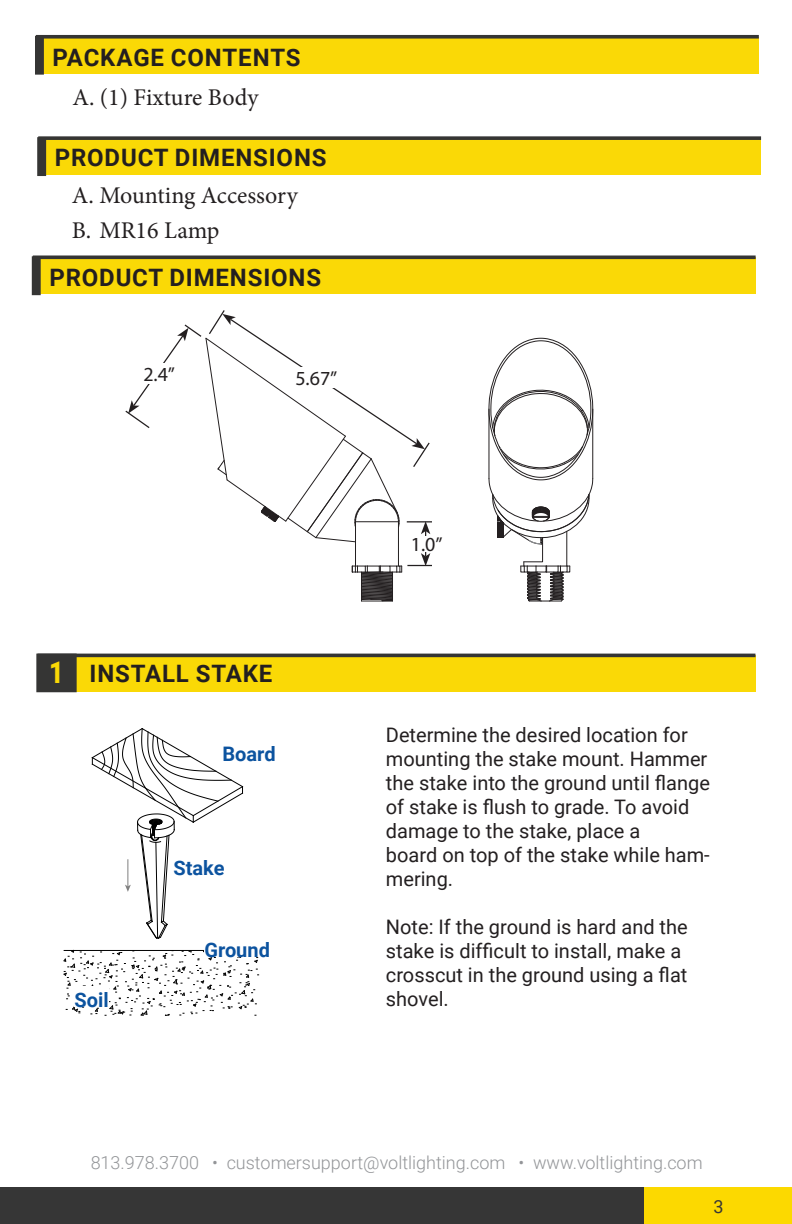
<style>
.page{position:relative;width:792px;height:1224px;background:#fff}
.page>*{position:absolute;margin:0;border:0;box-sizing:border-box;transform-origin:0 0}
.spec_numbers{font:900 30px "Roboto";color:#fad906;scale:.84 1}
.Safety_Heading{font:700 24px "Roboto";letter-spacing:.035em;color:#231f20}
.t1{font:24px "Minion Pro";color:#231f20}
.t2{font:20px/24px "Roboto";color:#231f20}
.t3{font:700 20px "Roboto";color:#0c539f}
.t4{font:20px "Myriad Pro";color:#231f20}
.copyright{font:300 18px "Roboto";color:#939598}
.t5{font:18px "Roboto";color:#363636}
</style>
<div class="page">
<div style="left:39px;top:37px;width:720px;height:37px;background:#fad906"></div>
<div style="left:35px;top:36px;width:9px;height:39px;background:#353534;border:2px solid #353534"></div>
<div style="left:36px;top:35px;width:723px;height:4px;border:2px solid #353534"></div>
<div style="left:42px;top:138px;width:719px;height:37px;background:#fad906"></div>
<div style="left:37px;top:137px;width:9px;height:39px;background:#353534;border:2px solid #353534"></div>
<div style="left:38px;top:136px;width:723px;height:4px;border:2px solid #353534"></div>
<div style="left:44px;top:655px;width:711px;height:37px;background:#fad906"></div>
<div style="left:38px;top:654px;width:717px;height:3px;border:2px solid #353534"></div>
<div style="left:37px;top:655px;width:39px;height:36px;background:#353534"></div>
<div style="left:36px;top:654px;width:41px;height:38px;border:2px solid #353534"></div>
<div style="left:1px;top:1188px;width:644px;height:36px;background:#363636"></div>
<div style="left:645px;top:1188px;width:147px;height:36px;background:#fcd900"></div>
<div style="left:36px;top:257px;width:720px;height:37px;background:#fad906"></div>
<div style="left:32px;top:256px;width:9px;height:39px;background:#353534;border:2px solid #353534"></div>
<div style="left:33px;top:255px;width:723px;height:4px;border:2px solid #353534"></div>
<svg style="left:488px;top:337px;width:106px;height:265px"></svg>
<svg style="left:125px;top:310px;width:307px;height:292px"></svg>
<svg style="left:63px;top:949px;width:196px;height:67px"></svg>
<hr style="left:64px;top:950px;width:196px;height:1px;background:#000">
<svg style="left:91px;top:728px;width:153px;height:211px"></svg>
<div style="left:222px;top:740px;width:54px;height:21px;background:#fff"></div>
<div style="left:173px;top:854px;width:52px;height:21px;background:#fff"></div>
<div style="left:75px;top:986px;width:34px;height:21px;background:#fff"></div>
<div style="left:204px;top:936px;width:66px;height:21px;background:#fff"></div>
<p class="Safety_Heading" style="left:53px;top:40px;width:250px">PACKAGE CONTENTS</p>
<p class="t1" style="left:72px;top:81px;width:188px">A. (1) Fixture Body</p>
<p class="Safety_Heading" style="left:55px;top:141px;width:273px">PRODUCT DIMENSIONS</p>
<p class="t1" style="left:72px;top:180px;width:227px">A. Mounting Accessory</p>
<p class="t1" style="left:72px;top:214px;width:149px">B. MR16 Lamp</p>
<p class="Safety_Heading" style="left:49px;top:260px;width:273px">PRODUCT DIMENSIONS</p>
<p class="t4" style="left:143px;top:362px;width:33px">2.4”</p>
<p class="t4" style="left:295px;top:366px;width:44px">5.67”</p>
<p class="spec_numbers" style="left:49px;top:651px;width:19px">1</p>
<p class="Safety_Heading" style="left:90px;top:657px;width:184px">INSTALL STAKE</p>
<p class="t3" style="left:222px;top:740px;width:55px">Board</p>
<p class="t3" style="left:173px;top:853px;width:53px">Stake</p>
<p class="t3" style="left:75px;top:986px;width:36px">Soil</p>
<p class="t3" style="left:204px;top:936px;width:67px">Ground</p>
<p class="t4" style="left:411px;top:532px;width:33px">1.0”</p>
<p class="t2" style="left:386px;top:722px;width:326px">Determine the desired location for mounting the stake mount. Hammer the stake into the ground until flange of stake is flush to grade. To avoid damage to the stake, place a</p>
<p class="t2" style="left:386px;top:842px;width:325px">board on top of the stake while ham&shy;mering.</p>
<p class="t2" style="left:386px;top:914px;width:303px">Note: If the ground is hard and the stake is difficult to install, make a crosscut in the ground using a flat shovel.</p>
<p class="copyright" style="left:91px;top:1150px;width:613px">813.978.3700 • customersupport@voltlighting.com • www.voltlighting.com</p>
<p class="t5" style="left:714px;top:1194px;width:12px">3</p>
</div>
